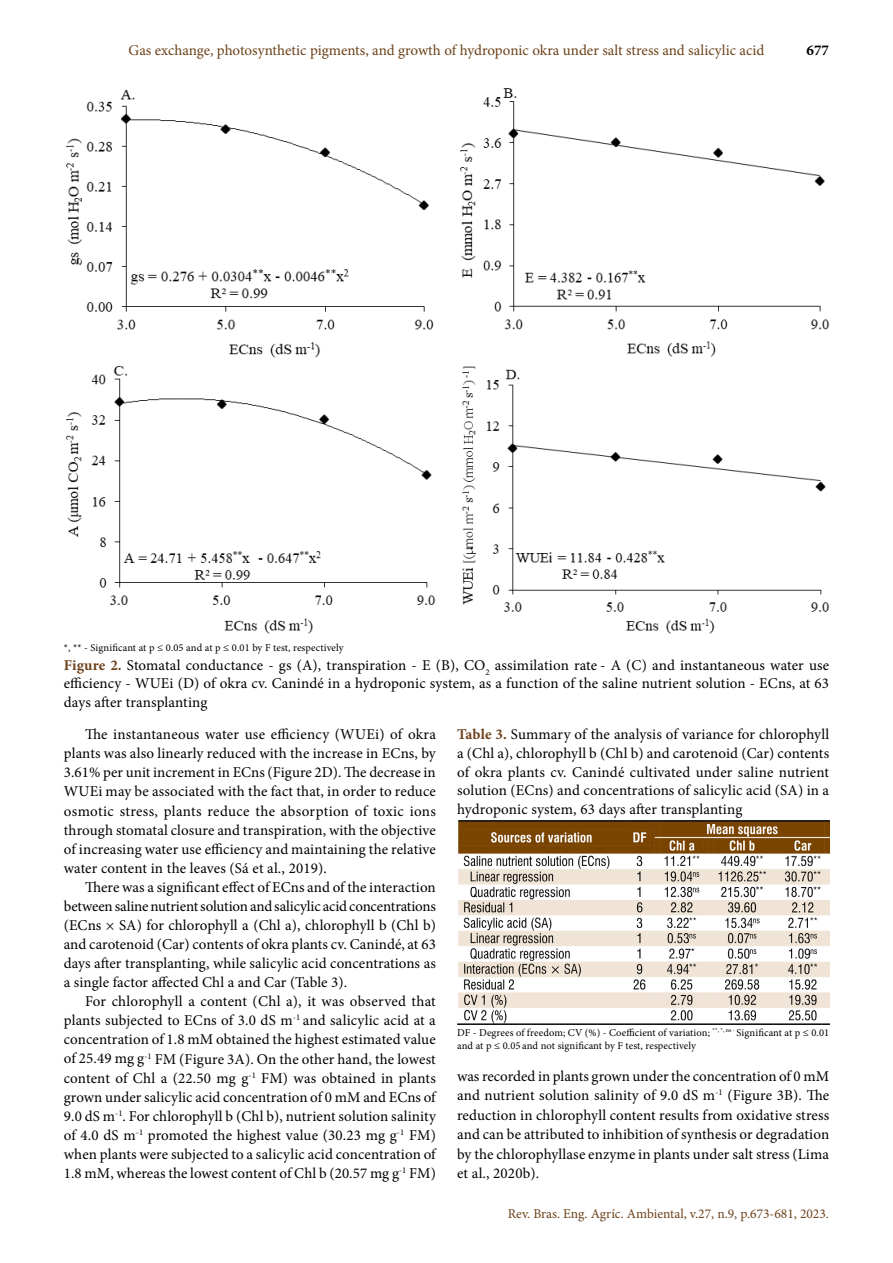
<style>
.page{position:relative;width:893px;height:1263px;background:#fff}
.page>*{position:absolute;margin:0;border:0;box-sizing:border-box;transform-origin:0 0}
.t1{font:15px/19px "Minion Pro";letter-spacing:.005em;color:#000;text-align:justify}
.t2{font:15px "Minion Pro";color:#6c4119}
.t3{font:700 15px "Minion Pro";color:#000}
.t4{font:13.5px "Minion Pro";color:#6c4119}
.t5{font:10.5px/12.6px "Minion Pro";letter-spacing:.01em;color:#000}
.s1{font-weight:700;color:#6c4119}
</style>
<div class="page">
<img style="left:65px;top:89px;width:369px;height:269px">
<img style="left:459px;top:88px;width:370px;height:269px">
<img style="left:65px;top:366px;width:371px;height:268px">
<img style="left:462px;top:366px;width:367px;height:268px">
<img style="left:457px;top:821px;width:372px;height:203px">
<p class="t2" style="left:129px;top:40px;width:637px">Gas exchange, photosynthetic pigments, and growth of hydroponic okra under salt stress and salicylic acid</p>
<p class="t3" style="left:806px;top:40px;width:24px">677</p>
<p class="t5" style="left:64px;top:641px;width:281px">*, ** - Significant at p ≤ 0.05 and at p ≤ 0.01 by F test, respectively</p>
<p class="t1" style="left:64px;top:655px;width:767px"><span class="s1">Figure 2.</span> Stomatal conductance - gs (A), transpiration - E (B), CO<sub>2</sub> assimilation rate - A (C) and instantaneous water use efficiency - WUEi (D) of okra cv. Canindé in a hydroponic system, as a function of the saline nutrient solution - ECns, at 63 days after transplanting</p>
<p class="t1" style="left:457px;top:725px;width:374px"><span class="s1">Table 3.</span> Summary of the analysis of variance for chlorophyll a (Chl a), chlorophyll b (Chl b) and carotenoid (Car) contents of okra plants cv. Canindé cultivated under saline nutrient solution (ECns) and concentrations of salicylic acid (SA) in a hydroponic system, 63 days after transplanting</p>
<p class="t1" style="left:64px;top:725px;width:374px;text-indent:21px">The instantaneous water use efficiency (WUEi) of okra plants was also linearly reduced with the increase in ECns, by 3.61% per unit increment in ECns (Figure 2D). The decrease in WUEi may be associated with the fact that, in order to reduce osmotic stress, plants reduce the absorption of toxic ions through stomatal closure and transpiration, with the objective of increasing water use efficiency and maintaining the relative water content in the leaves (Sá et al., 2019).</p>
<p class="t1" style="left:64px;top:877px;width:374px;text-indent:21px">There was a significant effect of ECns and of the interaction between saline nutrient solution and salicylic acid concentrations (ECns × SA) for chlorophyll a (Chl a), chlorophyll b (Chl b) and carotenoid (Car) contents of okra plants cv. Canindé, at 63 days after transplanting, while salicylic acid concentrations as a single factor affected Chl a and Car (Table 3).</p>
<p class="t1" style="left:64px;top:992px;width:374px;text-indent:21px">For chlorophyll a content (Chl a), it was observed that plants subjected to ECns of 3.0 dS m<sup>-1</sup> and salicylic acid at a concentration of 1.8 mM obtained the highest estimated value of 25.49 mg g<sup>-1</sup> FM (Figure 3A). On the other hand, the lowest content of Chl a (22.50 mg g<sup>-1</sup> FM) was obtained in plants grown under salicylic acid concentration of 0 mM and ECns of 9.0 dS m<sup>-1</sup>. For chlorophyll b (Chl b), nutrient solution salinity of 4.0 dS m<sup>-1</sup> promoted the highest value (30.23 mg g<sup>-1</sup> FM) when plants were subjected to a salicylic acid concentration of 1.8 mM, whereas the lowest content of Chl b (20.57 mg g<sup>-1</sup> FM)</p>
<p class="t5" style="left:457px;top:1026px;width:374px">DF - Degrees of freedom; CV (%) - Coefficient of variation; <sup>**,</sup> <sup>*,</sup> <sup>ns</sup> <sup>-</sup> Significant at p ≤ 0.01 and at p ≤ 0.05 and not significant by F test, respectively</p>
<p class="t1" style="left:457px;top:1066px;width:374px;line-height:19.5px">was recorded in plants grown under the concentration of 0 mM and nutrient solution salinity of 9.0 dS m<sup>-1</sup> (Figure 3B). The reduction in chlorophyll content results from oxidative stress and can be attributed to inhibition of synthesis or degradation by the chlorophyllase enzyme in plants under salt stress (Lima et al., 2020b).</p>
<p class="t4" style="left:508px;top:1204px;width:323px">Rev. Bras. Eng. Agríc. Ambiental, v.27, n.9, p.673-681, 2023.</p>
</div>
